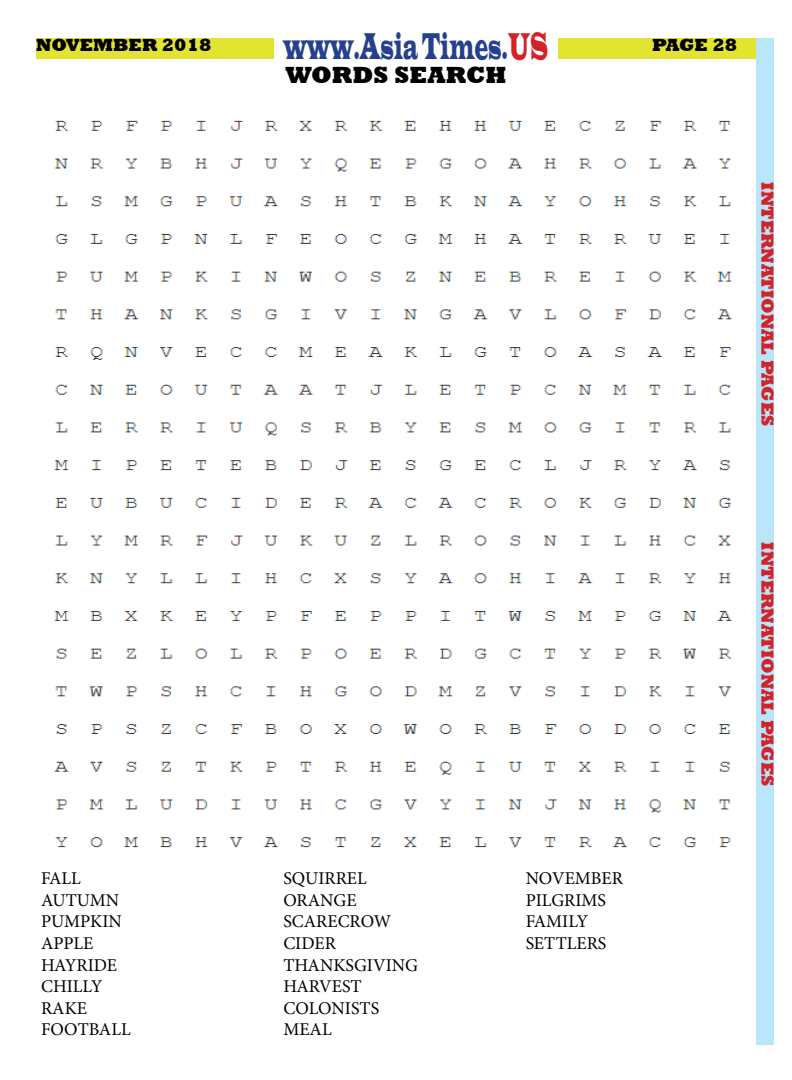
<style>
.page{position:relative;width:792px;height:1080px;background:#fff}
.page>*{position:absolute;margin:0;border:0;box-sizing:border-box;transform-origin:0 0}
.t1{font:38.3px "Latin Wide";color:#25408f;scale:.39 1}
.t2{font:800 24px "Rockwell";color:#000}
.t3{font:18px/21.6px "Minion Pro";color:#000}
.t4{font:800 18px "Rockwell";color:#d2232a}
.t5{font:800 18px "Rockwell";color:#000}
.s1{color:#d2232a}
</style>
<div class="page">
<div style="left:36px;top:39px;width:720px;height:20px;background:#e2e42f"></div>
<div style="left:274px;top:37px;width:284px;height:24px;background:#fff"></div>
<div style="left:756px;top:38px;width:18px;height:1007px;background:#b9e6fa"></div>
<img style="left:54px;top:120px;width:678px;height:728px">
<p class="t5" style="left:36px;top:35px;width:177px">NOVEMBER 2018</p>
<h1 class="t1" style="left:283px;top:22px;width:681px">www.Asia Times.<span class="s1">US</span></h1>
<p class="t5" style="left:652px;top:35px;width:86px">PAGE 28</p>
<h2 class="t2" style="left:286px;top:61px;width:222px">WORDS SEARCH</h2>
<p class="t4" style="left:778px;top:182px;width:245px;rotate:90deg">INTERNATIONAL PAGES</p>
<p class="t3" style="left:41px;top:868px;width:91px">FALL<br>AUTUMN<br>PUMPKIN<br>APPLE<br>HAYRIDE<br>CHILLY<br>RAKE<br>FOOTBALL</p>
<p class="t3" style="left:283px;top:868px;width:136px">SQUIRREL<br>ORANGE<br>SCARECROW<br>CIDER<br>THANKSGIVING<br>HARVEST<br>COLONISTS<br>MEAL</p>
<p class="t3" style="left:526px;top:868px;width:99px">NOVEMBER<br>PILGRIMS<br>FAMILY<br>SETTLERS</p>
<p class="t4" style="left:778px;top:542px;width:245px;rotate:90deg">INTERNATIONAL PAGES</p>
</div>
